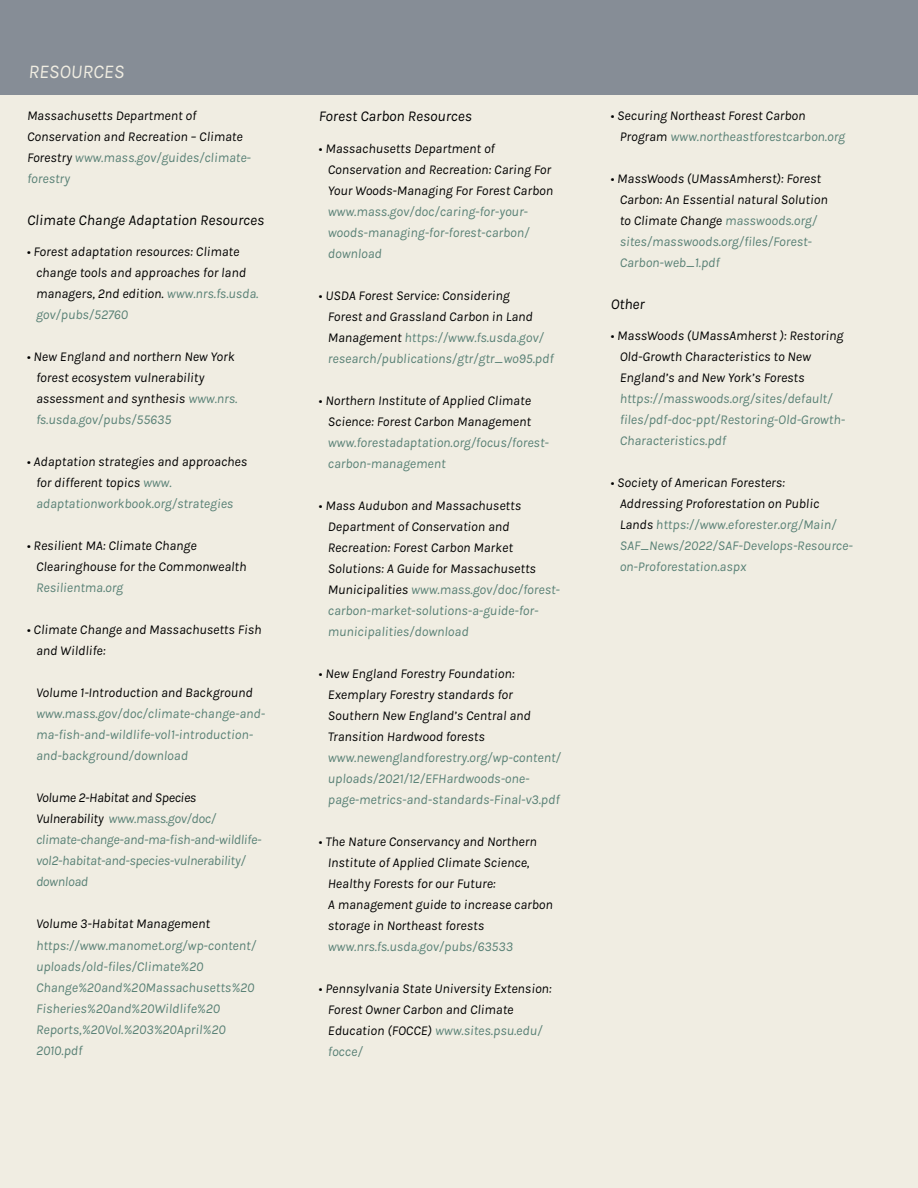
<style>
.page{position:relative;width:918px;height:1188px;background:#f0ede2}
.page>*{position:absolute;margin:0;border:0;box-sizing:border-box;transform-origin:0 0}
.t1{font:italic 19.5px "Karla";color:#f0ede2}
.t2{font:italic 15px "Karla";color:#000}
.t3{font:italic 13.5px/21px "Karla";color:#000}
.t4{font:italic 13.5px/21px "Karla";color:#588075}
.t5{font:italic 13.5px/21px "Karla";letter-spacing:-.02em;color:#588075}
.s1{color:#588075}
.s2{font-style:normal}
.s3{color:#000}
.s4{font-style:normal;color:#000}
</style>
<div class="page">
<div style="left:0;top:0;width:918px;height:94px;background:#868d96"></div>
<h1 class="t1" style="left:28px;top:59px;width:98px">RESOURCES</h1>
<p class="t3" style="left:27px;top:104px;width:225px">Massachusetts Department of<br>Conservation and Recreation – Climate<br>Forestry <span class="s1">www.mass.gov/guides/climate&shy;forestry</span></p>
<p class="t2" style="left:27px;top:210px;width:239px">Climate Change Adaptation Resources</p>
<p class="t3" style="left:36px;top:241px;width:224px;text-indent:-9px"><span class="s2">•</span> Forest adaptation resources: Climate change tools and approaches for land managers, 2nd edition. <span class="s1">www.nrs.fs.usda. gov/pubs/52760</span></p>
<p class="t3" style="left:36px;top:346px;width:203px;text-indent:-9px"><span class="s2">•</span> New England and northern New York forest ecosystem vulnerability assessment and synthesis <span class="s1">www.nrs. fs.usda.gov/pubs/55635</span></p>
<p class="t3" style="left:36px;top:451px;width:213px;text-indent:-9px"><span class="s2">•</span> Adaptation strategies and approaches for different topics <span class="s1">www. adaptationworkbook.org/strategies</span></p>
<p class="t3" style="left:36px;top:535px;width:212px;text-indent:-9px"><span class="s2">•</span> Resilient MA: Climate Change<br>Clearinghouse for the Commonwealth</p>
<p class="t4" style="left:36px;top:577px;width:89px">Resilientma.org</p>
<p class="t3" style="left:36px;top:619px;width:227px;text-indent:-9px"><span class="s2">•</span> Climate Change and Massachusetts Fish and Wildlife:</p>
<p class="t3" style="left:36px;top:682px;width:218px">Volume 1-Introduction and Background</p>
<p class="t4" style="left:36px;top:703px;width:231px">www.mass.gov/doc/climate-change-and&shy;ma-fish-and-wildlife-vol1-introduction&shy;and-background/download</p>
<p class="t5" style="left:36px;top:787px;width:227px"><span class="s3">Volume 2-Habitat and Species Vulnerability</span> www.mass.gov/doc/ climate-change-and-ma-fish-and-wildlife&shy;vol2-habitat-and-species-vulnerability/ download</p>
<p class="t3" style="left:36px;top:913px;width:176px">Volume 3-Habitat Management</p>
<p class="t4" style="left:36px;top:934px;width:221px">https://www.manomet.org/wp-content/ uploads/old-files/Climate%20<br>Change%20and%20Massachusetts%20<br>Fisheries%20and%20Wildlife%20<br>Reports,%20Vol.%203%20April%20<br>2010.pdf</p>
<p class="t2" style="left:319px;top:107px;width:155px">Forest Carbon Resources</p>
<p class="t3" style="left:328px;top:137px;width:227px;text-indent:-9px"><span class="s2">•</span> Massachusetts Department of<br>Conservation and Recreation: Caring For<br>Your Woods-Managing For Forest Carbon</p>
<p class="t4" style="left:328px;top:200px;width:203px;text-align:justify">www.mass.gov/doc/caring-for-your&shy;woods-managing-for-forest-carbon/ download</p>
<p class="t3" style="left:328px;top:284px;width:227px;text-indent:-9px"><span class="s2">•</span> USDA Forest Service: Considering<br>Forest and Grassland Carbon in Land Management <span class="s1">https://www.fs.usda.gov/ research/publications/gtr/gtr_wo95.pdf</span></p>
<p class="t3" style="left:319px;top:389px;width:214px;text-align:right"><span class="s2">•</span> Northern Institute of Applied Climate<br>Science: Forest Carbon Management</p>
<p class="t4" style="left:328px;top:431px;width:222px">www.forestadaptation.org/focus/forest&shy;carbon-management</p>
<p class="t3" style="left:328px;top:494px;width:234px;text-indent:-9px"><span class="s2">•</span> Mass Audubon and Massachusetts Department of Conservation and Recreation: Forest Carbon Market Solutions: A Guide for Massachusetts Municipalities <span class="s1">www.mass.gov/doc/forest&shy;carbon-market-solutions-a-guide-for&shy;municipalities/download</span></p>
<p class="t3" style="left:328px;top:662px;width:204px;text-indent:-9px"><span class="s2">•</span> New England Forestry Foundation:<br>Exemplary Forestry standards for Southern New England’s Central and Transition Hardwood forests</p>
<p class="t4" style="left:328px;top:746px;width:235px">www.newenglandforestry.org/wp-content/ uploads/2021/12/EFHardwoods-one&shy;page-metrics-and-standards-Final-v3.pdf</p>
<p class="t3" style="left:328px;top:830px;width:227px;text-indent:-9px"><span class="s2">•</span> The Nature Conservancy and Northern Institute of Applied Climate Science, Healthy Forests for our Future:<br>A management guide to increase carbon storage in Northeast forests</p>
<p class="t4" style="left:328px;top:935px;width:187px">www.nrs.fs.usda.gov/pubs/63533</p>
<p class="t3" style="left:328px;top:977px;width:225px;text-indent:-9px"><span class="s2">•</span> Pennsylvania State University Extension:<br>Forest Owner Carbon and Climate<br>Education (FOCCE) <span class="s1">www.sites.psu.edu/ focce/</span></p>
<p class="t3" style="left:620px;top:105px;width:227px;text-indent:-9px"><span class="s2">•</span> Securing Northeast Forest Carbon<br>Program <span class="s1">www.northeastforestcarbon.org</span></p>
<p class="t3" style="left:620px;top:168px;width:209px;text-indent:-9px"><span class="s2">•</span> MassWoods (UMassAmherst): Forest Carbon: An Essential natural Solution to Climate Change <span class="s1">masswoods.org/ sites/masswoods.org/files/Forest-Carbon-web_1.pdf</span></p>
<p class="t2" style="left:611px;top:294px;width:36px">Other</p>
<p class="t3" style="left:620px;top:325px;width:225px;text-indent:-9px"><span class="s2">•</span> MassWoods (UMassAmherst ): Restoring<br>Old-Growth Characteristics to New<br>England’s and New York’s Forests</p>
<p class="t4" style="left:620px;top:388px;width:227px">https://masswoods.org/sites/default/ files/pdf-doc-ppt/Restoring-Old-Growth-<br>Characteristics.pdf</p>
<p class="t4" style="left:620px;top:472px;width:235px;text-indent:-9px"><span class="s4">•</span> <span class="s3">Society of American Foresters:<br>Addressing Proforestation on Public Lands</span> https://www.eforester.org/Main/ SAF_News/2022/SAF-Develops-Resource&shy;on-Proforestation.aspx</p>
</div>
